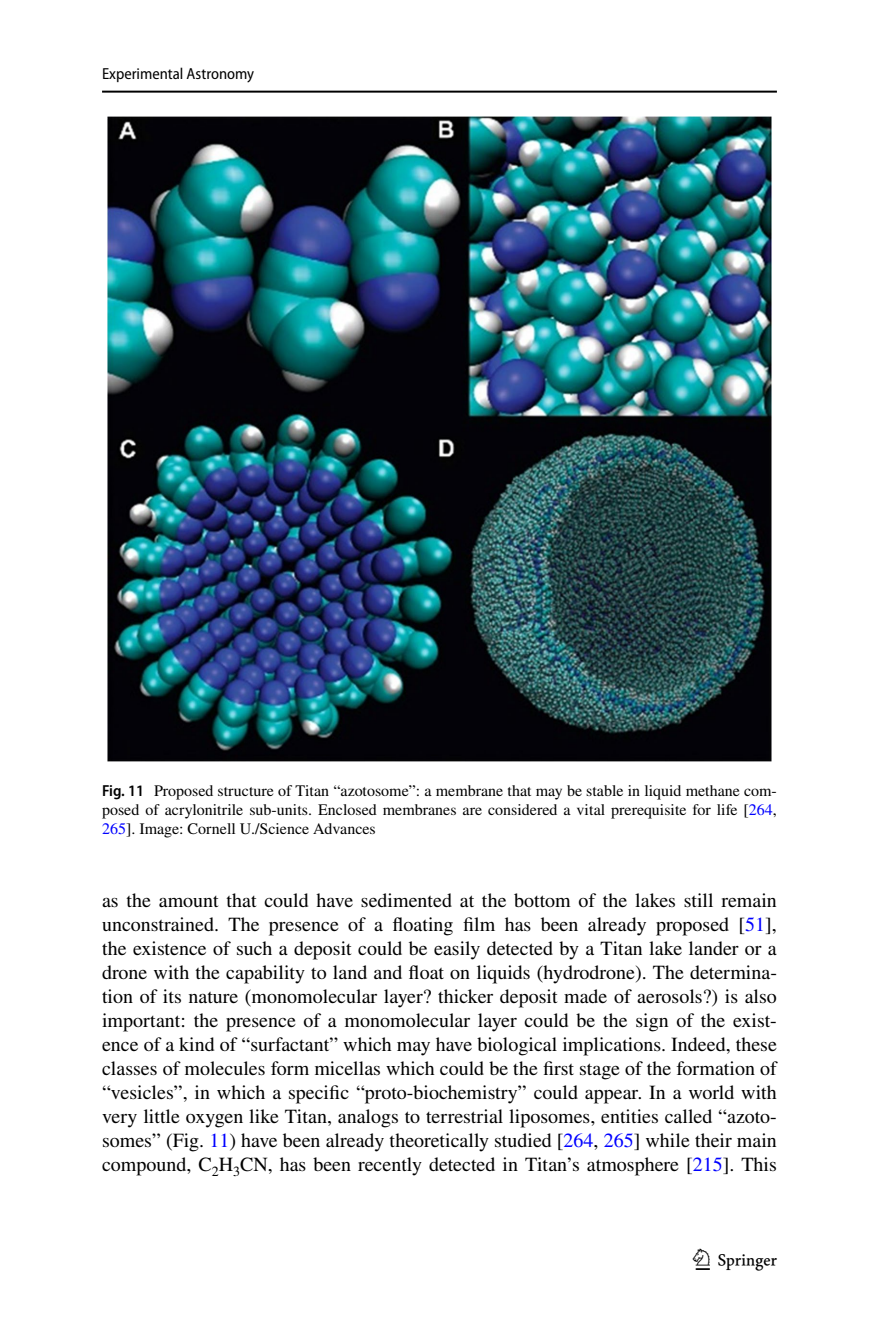
<style>
.page{position:relative;width:879px;height:1333px;background:#fff}
.page>*{position:absolute;margin:0;border:0;box-sizing:border-box;transform-origin:0 0}
.t1{font:30px "Springnew Regular 3";color:#000}
.t2{font:20px/24px "STIX";color:#000;text-align:justify}
.t3{font:16px/19px "STIX";color:#000;text-align:justify}
.t4{font:semi-condensed 16px "Myriad Pro";color:#000}
.s1{font-family:"Myriad Pro";font-weight:600;font-stretch:semi-condensed}
.s2{color:#00f}
</style>
<div class="page">
<hr style="left:102px;top:91px;width:675px;height:2px;background:#000">
<img style="left:108px;top:116px;width:663px;height:645px">
<p class="t4" style="left:102px;top:65px;width:154px">Experimental Astronomy</p>
<p class="t3" style="left:102px;top:782px;width:676px"><span class="s1">Fig. 11</span> Proposed structure of Titan “azotosome”: a membrane that may be stable in liquid methane com&shy;posed of acrylonitrile sub-units. Enclosed membranes are considered a vital prerequisite for life [<span class="s2">264</span>, <span class="s2">265</span>]. Image: Cornell U./Science Advances</p>
<p class="t2" style="left:102px;top:889px;width:676px">as the amount that could have sedimented at the bottom of the lakes still remain unconstrained. The presence of a floating film has been already proposed [<span class="s2">51</span>], the existence of such a deposit could be easily detected by a Titan lake lander or a drone with the capability to land and float on liquids (hydrodrone). The determina&shy;tion of its nature (monomolecular layer? thicker deposit made of aerosols?) is also important: the presence of a monomolecular layer could be the sign of the exist&shy;ence of a kind of “surfactant” which may have biological implications. Indeed, these classes of molecules form micellas which could be the first stage of the formation of “vesicles”, in which a specific “proto-biochemistry” could appear. In a world with very little oxygen like Titan, analogs to terrestrial liposomes, entities called “azoto&shy;somes” (Fig. <span class="s2">11</span>) have been already theoretically studied [<span class="s2">264</span>, <span class="s2">265</span>] while their main compound, C<sub>2</sub>H<sub>3</sub>CN, has been recently detected in Titan’s atmosphere [<span class="s2">215</span>]. This</p>
<h1 class="t1" style="left:696px;top:1248px;width:83px">1 3</h1>
</div>
